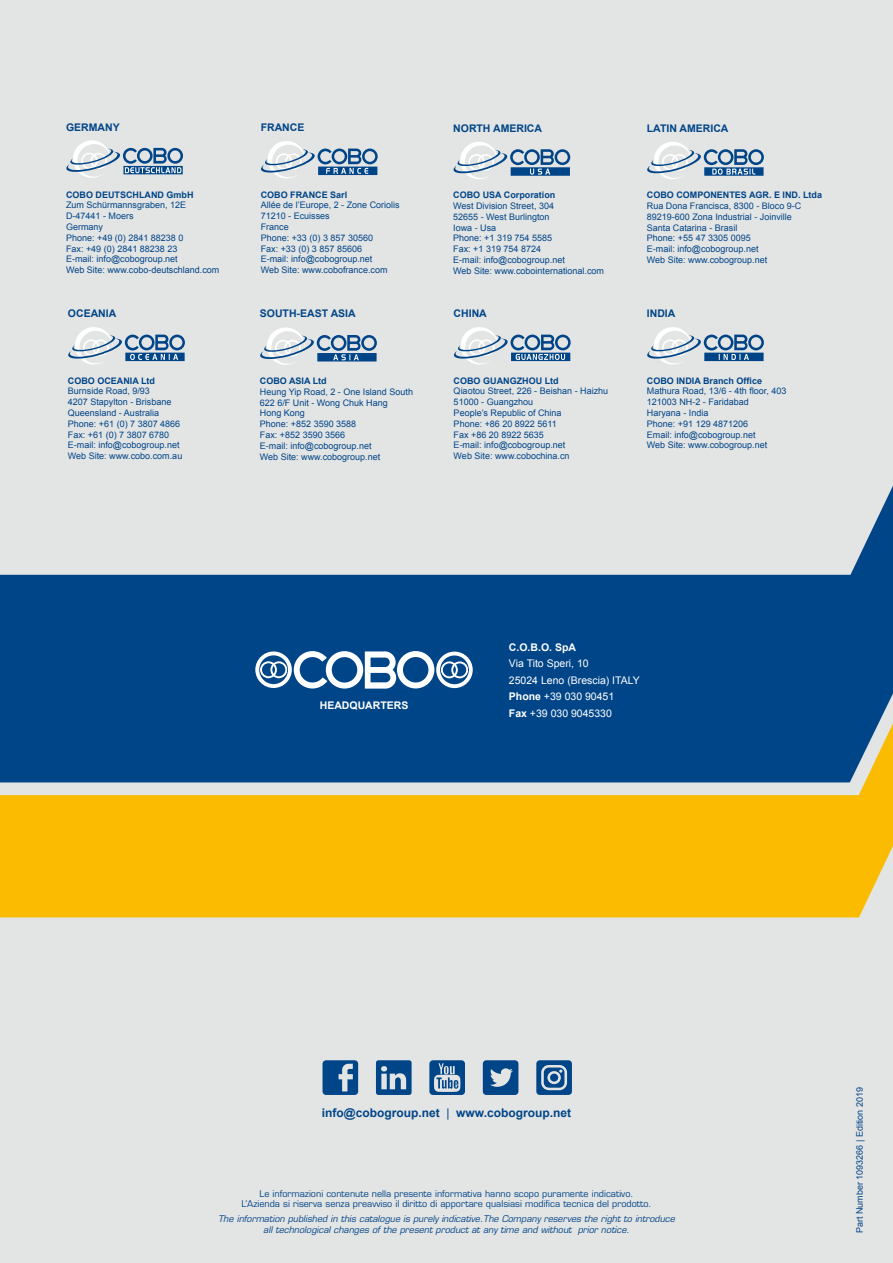
<style>
.page{position:relative;width:893px;height:1263px;background:#e3e4e4}
.page>*{position:absolute;margin:0;border:0;box-sizing:border-box;transform-origin:0 0}
.t1{font:700 12px "Arial";color:#004588}
.t2{font:10.5px/16.5px "Arial";color:#fff}
.t3{font:700 10.5px "Arial";color:#004588}
.t4{font:700 10.5px "Arial";color:#fff}
.t5{font:9px/10.8px "Arial";color:#004588}
.t6{font:italic 9px/10.8px "Eurostile LT Std";color:#004588;text-align:center}
.t7{font:9px/10.8px "Eurostile LT Std";color:#004588;text-align:center}
.t8{font:700 9px "Arial";color:#004588}
.s1{font-weight:700}
.s2{font-weight:400}
</style>
<div class="page">
<svg style="left:0;top:486px;width:893px;height:237px;fill:#004588"></svg>
<svg style="left:0;top:723px;width:893px;height:194px;background:#ae9b39"></svg>
<svg style="left:323px;top:1060px;width:35px;height:35px"></svg>
<svg style="left:429px;top:1060px;width:36px;height:35px"></svg>
<svg style="left:376px;top:1060px;width:36px;height:35px"></svg>
<svg style="left:483px;top:1060px;width:35px;height:35px"></svg>
<svg style="left:536px;top:1060px;width:36px;height:35px"></svg>
<svg style="left:255px;top:651px;width:218px;height:38px;background:#6c94ba"></svg>
<svg style="left:261px;top:141px;width:117px;height:38px"></svg>
<svg style="left:453px;top:142px;width:117px;height:37px"></svg>
<svg style="left:454px;top:327px;width:117px;height:38px"></svg>
<svg style="left:68px;top:327px;width:117px;height:38px"></svg>
<svg style="left:260px;top:327px;width:117px;height:38px"></svg>
<svg style="left:66px;top:140px;width:117px;height:38px"></svg>
<svg style="left:647px;top:327px;width:117px;height:38px"></svg>
<svg style="left:647px;top:142px;width:117px;height:37px"></svg>
<p class="t3" style="left:66px;top:120px;width:55px">GERMANY</p>
<p class="t8" style="left:66px;top:188px;width:129px">COBO DEUTSCHLAND GmbH</p>
<p class="t5" style="left:66px;top:200px;width:155px">Zum Schürmannsgraben, 12E<br>D-47441 - Moers<br>Germany<br>Phone: +49 (0) 2841 88238 0<br>Fax: +49 (0) 2841 88238 23<br>E-mail: info@cobogroup.net<br>Web Site: www.cobo-deutschland.com</p>
<p class="t3" style="left:261px;top:120px;width:45px">FRANCE</p>
<p class="t8" style="left:261px;top:188px;width:88px">COBO FRANCE Sarl</p>
<p class="t5" style="left:261px;top:200px;width:141px">Allée de l’Europe, 2 - Zone Coriolis<br>71210 - Ecuisses<br>France<br>Phone: +33 (0) 3 857 30560<br>Fax: +33 (0) 3 857 85606<br>E-mail: info@cobogroup.net<br>Web Site: www.cobofrance.com</p>
<p class="t3" style="left:453px;top:121px;width:90px">NORTH AMERICA</p>
<p class="t3" style="left:647px;top:121px;width:83px">LATIN AMERICA</p>
<p class="t8" style="left:453px;top:189px;width:104px">COBO USA Corporation</p>
<p class="t5" style="left:453px;top:201px;width:152px">West Division Street, 304<br>52655 - West Burlington<br>Iowa - Usa<br>Phone: +1 319 754 5585<br>Fax: +1 319 754 8724<br>E-mail: info@cobogroup.net<br>Web Site: www.cobointernational.com</p>
<p class="t8" style="left:647px;top:189px;width:177px">COBO COMPONENTES AGR. E IND. Ltda</p>
<p class="t5" style="left:647px;top:201px;width:156px">Rua Dona Francisca, 8300 - Bloco 9-C<br>89219-600 Zona Industrial - Joinville<br>Santa Catarina - Brasil<br>Phone: +55 47 3305 0095<br>E-mail: info@cobogroup.net<br>Web Site: www.cobogroup.net</p>
<p class="t3" style="left:68px;top:306px;width:50px">OCEANIA</p>
<p class="t3" style="left:647px;top:306px;width:30px">INDIA</p>
<p class="t3" style="left:454px;top:306px;width:35px">CHINA</p>
<p class="t3" style="left:260px;top:307px;width:97px">SOUTH-EAST ASIA</p>
<p class="t8" style="left:68px;top:374px;width:89px">COBO OCEANIA Ltd</p>
<p class="t5" style="left:68px;top:386px;width:116px">Burnside Road, 9/93<br>4207 Stapylton - Brisbane<br>Queensland - Australia<br>Phone: +61 (0) 7 3807 4866<br>Fax: +61 (0) 7 3807 6780<br>E-mail: info@cobogroup.net<br>Web Site: www.cobo.com.au</p>
<p class="t8" style="left:260px;top:375px;width:68px">COBO ASIA Ltd</p>
<p class="t5" style="left:260px;top:386px;width:155px">Heung Yip Road, 2 - One Island South<br>622 6/F Unit - Wong Chuk Hang<br>Hong Kong<br>Phone: +852 3590 3588<br>Fax: +852 3590 3566<br>E-mail: info@cobogroup.net<br>Web Site: www.cobogroup.net</p>
<p class="t8" style="left:454px;top:374px;width:106px">COBO GUANGZHOU Ltd</p>
<p class="t5" style="left:454px;top:386px;width:156px">Qiaotou Street, 226 - Beishan - Haizhu<br>51000 - Guangzhou<br>People’s Republic of China<br>Phone: +86 20 8922 5611<br>Fax +86 20 8922 5635<br>E-mail: info@cobogroup.net<br>Web Site: www.cobochina.cn</p>
<p class="t8" style="left:647px;top:374px;width:117px">COBO INDIA Branch Office</p>
<p class="t5" style="left:647px;top:386px;width:141px">Mathura Road, 13/6 - 4th floor, 403<br>121003 NH-2 - Faridabad<br>Haryana - India<br>Phone: +91 129 4871206<br>Email: info@cobogroup.net<br>Web Site: www.cobogroup.net</p>
<p class="t4" style="left:320px;top:698px;width:90px">HEADQUARTERS</p>
<p class="t4" style="left:509px;top:640px;width:69px">C.O.B.O. SpA</p>
<p class="t2" style="left:509px;top:655px;width:132px">Via Tito Speri, 10<br>25024 Leno (Brescia) ITALY<br><span class="s1">Phone</span> +39 030 90451<br><span class="s1">Fax</span> +39 030 9045330</p>
<h1 class="t1" style="left:322px;top:1104px;width:251px">info@cobogroup.net <span class="s2">|</span> www.cobogroup.net</h1>
<p class="t7" style="left:241px;top:1188px;width:412px">Le informazioni contenute nella presente informativa hanno scopo puramente indicativo.<br>L’Azienda si riserva senza preavviso il diritto di apportare qualsiasi modifica tecnica del prodotto.</p>
<p class="t6" style="left:218px;top:1214px;width:458px">The information published in this catalogue is purely indicative.The Company reserves the right to introduce all technological changes of the present product at any time and without prior notice.</p>
<p class="t5" style="left:854px;top:1233px;width:147px;rotate:-90deg">Part Number 1093266 | Edition 2019</p>
</div>
